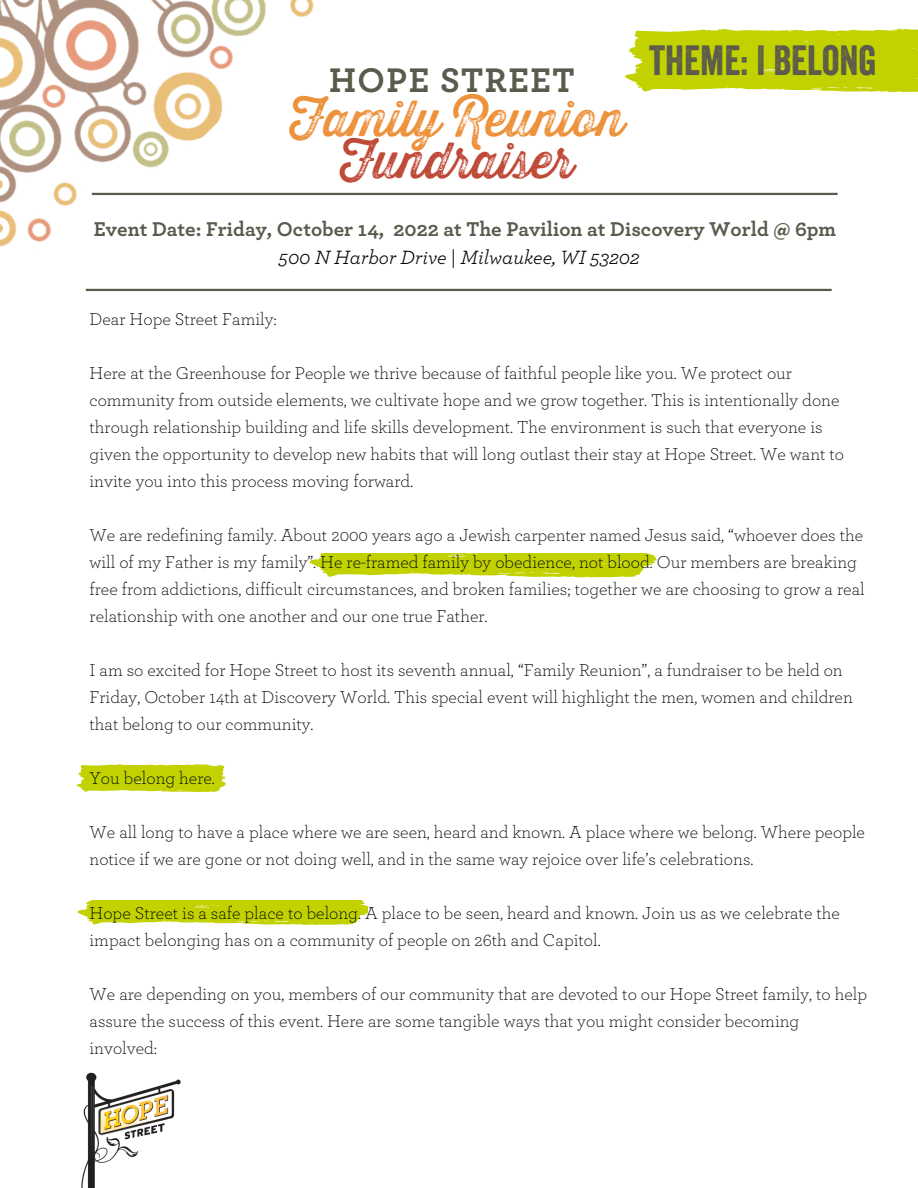
<style>
.page{position:relative;width:918px;height:1188px;background:#fff}
.page>*{position:absolute;margin:0;border:0;box-sizing:border-box;transform-origin:0 0}
.t1{font:49.35px "Thirsty Rough Reg Thr";color:#ed913b}
.t2{font:49.35px "Thirsty Rough Reg Thr";color:#c04a38}
.t3{font:40.95px "Veneer";color:#5b5a4c}
.t4{font:700 35.85px "Archer Pro";letter-spacing:.04em;color:#5b5a4c}
.t5{font:700 21px "Archer Pro";color:#5b5a4c}
.t6{font:italic 20.1px "Archer";color:#000}
.t7{font:300 18px/27px "Archer";color:#000}
</style>
<div class="page">
<hr style="left:92px;top:193px;width:746px;height:2px;background:#5b5a4c">
<img style="left:0;top:0;width:388px;height:291px">
<svg style="left:309px;top:554px;width:348px;height:23px;background:#c8d71f"></svg>
<svg style="left:76px;top:764px;width:150px;height:28px;background:#c8d71e"></svg>
<svg style="left:77px;top:900px;width:291px;height:25px;background:#c8d71d"></svg>
<img style="left:81px;top:1072px;width:100px;height:116px">
<svg style="left:625px;top:28px;width:293px;height:64px;background:#c7d61a"></svg>
<hr style="left:86px;top:289px;width:746px;height:2px;background:#5b5a4c">
<p class="t4" style="left:329px;top:63px;width:247px">HOPE STREET</p>
<p class="t1" style="left:289px;top:89px;width:337px">Family Reunion</p>
<p class="t2" style="left:340px;top:131px;width:236px">Fundraiser</p>
<p class="t3" style="left:649px;top:35px;width:229px">THEME: I BELONG</p>
<p class="t5" style="left:94px;top:219px;width:744px">Event Date: Friday, October 14, 2022 at The Pavilion at Discovery World @ 6pm</p>
<p class="t6" style="left:278px;top:248px;width:363px">500 N Harbor Drive | Milwaukee, WI 53202</p>
<p class="t7" style="left:90px;top:306px;width:189px">Dear Hope Street Family:</p>
<p class="t7" style="left:90px;top:360px;width:756px">Here at the Greenhouse for People we thrive because of faithful people like you. We protect our community from outside elements, we cultivate hope and we grow together. This is intentionally done through relationship building and life skills development. The environment is such that everyone is given the opportunity to develop new habits that will long outlast their stay at Hope Street. We want to invite you into this process moving forward.</p>
<p class="t7" style="left:90px;top:522px;width:777px">We are redefining family. About 2000 years ago a Jewish carpenter named Jesus said, “whoever does the will of my Father is my family”. He re-framed family by obedience, not blood. Our members are breaking free from addictions, difficult circumstances, and broken families; together we are choosing to grow a real relationship with one another and our one true Father.</p>
<p class="t7" style="left:90px;top:657px;width:765px">I am so excited for Hope Street to host its seventh annual, “Family Reunion”, a fundraiser to be held on<br>Friday, October 14th at Discovery World. This special event will highlight the men, women and children that belong to our community.</p>
<p class="t7" style="left:90px;top:765px;width:127px">You belong here.</p>
<p class="t7" style="left:90px;top:819px;width:777px">We all long to have a place where we are seen, heard and known. A place where we belong. Where people notice if we are gone or not doing well, and in the same way rejoice over life’s celebrations.</p>
<p class="t7" style="left:90px;top:900px;width:752px">Hope Street is a safe place to belong. A place to be seen, heard and known. Join us as we celebrate the impact belonging has on a community of people on 26th and Capitol.</p>
<p class="t7" style="left:90px;top:981px;width:779px">We are depending on you, members of our community that are devoted to our Hope Street family, to help assure the success of this event. Here are some tangible ways that you might consider becoming involved:</p>
</div>
